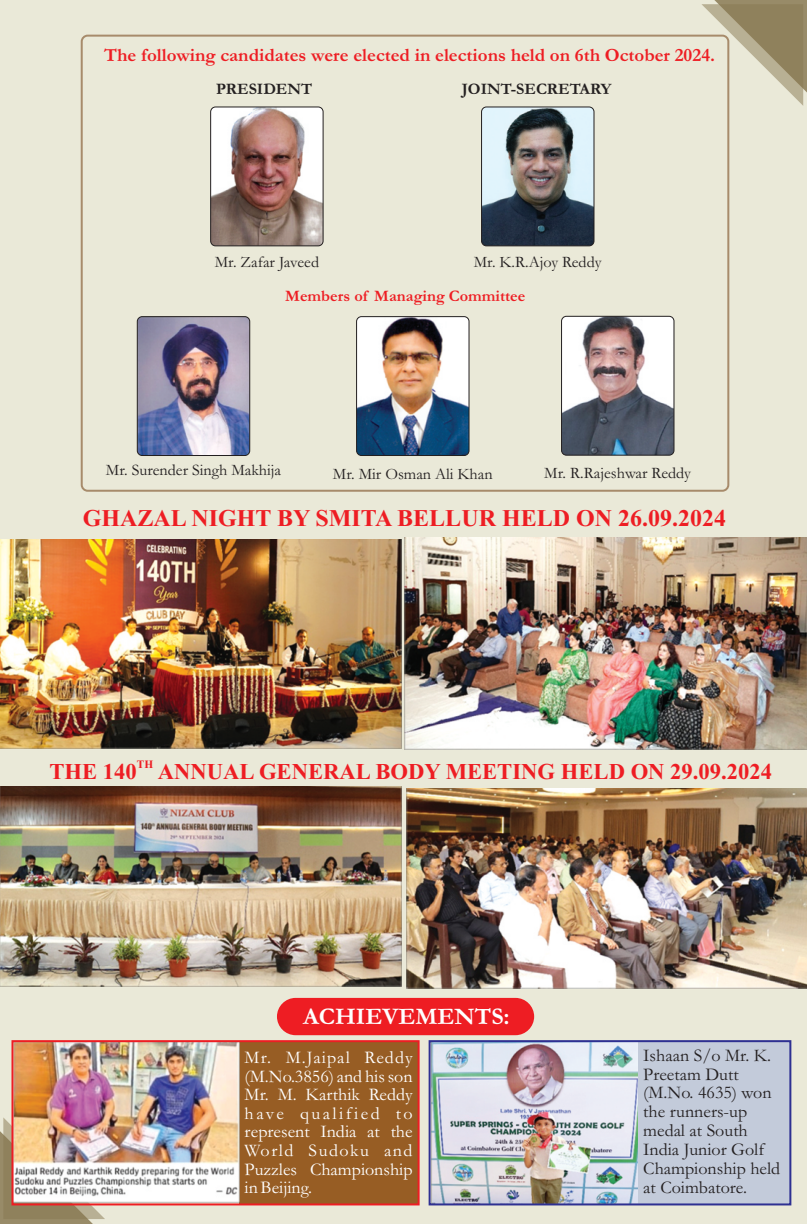
<style>
.page{position:relative;width:807px;height:1224px;background:#fff}
.page>*{position:absolute;margin:0;border:0;box-sizing:border-box;transform-origin:0 0}
.t1{font:700 24px "Times New Roman";color:#ee1d23}
.t2{font:700 24px "Garamond";color:#fff}
.t3{font:700 22.6px "Times New Roman";color:#ee1d23}
.t4{font:700 18.8px "Garamond";color:#ee1d23}
.t5{font:18px/18.6px "Garamond";color:#fff;text-align:justify}
.t6{font:18px/18.8px "Garamond";color:#231f20}
.t7{font:16.2px "Garamond";color:#231f20}
.t8{font:700 16.2px "Garamond";color:#ee1d23}
.t9{font:700 16.2px "Garamond";color:#231f20}
.t10{font:700 11.4px "Times New Roman";color:#ee1d23}
</style>
<div class="page">
<div style="left:0;top:0;width:806px;height:1224px;background:#eae9d8"></div>
<svg style="left:0;top:1117px;width:105px;height:107px;background:#9f906f"></svg>
<img style="left:0;top:540px;width:401px;height:209px">
<img style="left:404px;top:538px;width:402px;height:212px">
<img style="left:0;top:787px;width:402px;height:200px">
<img style="left:406px;top:789px;width:400px;height:199px">
<img style="left:211px;top:107px;width:112px;height:139px;border-radius:5px">
<div style="left:210px;top:106px;width:113px;height:140px;border:1px solid #231f20;border-radius:5px"></div>
<img style="left:481px;top:107px;width:113px;height:139px;border-radius:5px">
<div style="left:481px;top:106px;width:113px;height:140px;border:1px solid #231f20;border-radius:5px"></div>
<img style="left:137px;top:317px;width:113px;height:139px;border-radius:5px">
<div style="left:137px;top:316px;width:113px;height:140px;border:1px solid #231f20;border-radius:5px"></div>
<img style="left:356px;top:317px;width:113px;height:139px;border-radius:5px">
<div style="left:356px;top:316px;width:113px;height:140px;border:1px solid #231f20;border-radius:5px"></div>
<img style="left:561px;top:316px;width:112px;height:139px;border-radius:5px">
<div style="left:561px;top:316px;width:113px;height:140px;border:1px solid #231f20;border-radius:5px"></div>
<div style="left:81px;top:35px;width:648px;height:457px;border:2px solid #a78b6b;border-radius:6px"></div>
<div style="left:637px;top:1041px;width:153px;height:163px;background:#c3cbda"></div>
<div style="left:239px;top:1041px;width:179px;height:163px;background:#975d24"></div>
<div style="left:277px;top:998px;width:257px;height:37px;background:#ee1d23;border-radius:19px"></div>
<img style="left:14px;top:1043px;width:225px;height:159px">
<img style="left:431px;top:1043px;width:206px;height:159px">
<div style="left:11px;top:1040px;width:408px;height:165px;border:2px solid #ee1d23"></div>
<div style="left:428px;top:1040px;width:363px;height:165px;border:2px solid #2e3092"></div>
<svg style="left:701px;top:0;width:105px;height:106px"></svg>
<p class="t4" style="left:104px;top:49px;width:612px">The following candidates were elected in elections held on 6th October 2024.</p>
<p class="t9" style="left:216px;top:83px;width:98px">PRESIDENT</p>
<p class="t9" style="left:461px;top:83px;width:151px">JOINT-SECRETARY</p>
<p class="t7" style="left:215px;top:257px;width:106px">Mr. Zafar Javeed</p>
<p class="t7" style="left:473px;top:257px;width:129px">Mr. K.R.Ajoy Reddy</p>
<p class="t8" style="left:285px;top:291px;width:241px">Members of Managing Committee</p>
<p class="t7" style="left:106px;top:465px;width:177px">Mr. Surender Singh Makhija</p>
<p class="t7" style="left:333px;top:468px;width:161px">Mr. Mir Osman Ali Khan</p>
<p class="t7" style="left:544px;top:467px;width:148px">Mr. R.Rajeshwar Reddy</p>
<h1 class="t1" style="left:83px;top:510px;width:644px">GHAZAL NIGHT BY SMITA BELLUR HELD ON 26.09.2024</h1>
<p class="t10" style="left:137px;top:760px;width:18px">TH</p>
<p class="t3" style="left:49px;top:764px;width:724px">THE 140 ANNUAL GENERAL BODY MEETING HELD ON 29.09.2024</p>
<h1 class="t2" style="left:303px;top:1008px;width:208px">ACHIEVEMENTS:</h1>
<p class="t5" style="left:244px;top:1050px;width:169px">Mr. M.Jaipal Reddy (M.No.3856) and his son Mr. M. Karthik Reddy have qualified to represent India at the World Sudoku and Puzzles Championship in Beijing.</p>
<p class="t6" style="left:643px;top:1048px;width:138px">Ishaan S/o Mr. K.<br>Preetam Dutt (M.No. 4635) won the runners-up medal at South<br>India Junior Golf<br>Championship held at Coimbatore.</p>
</div>
